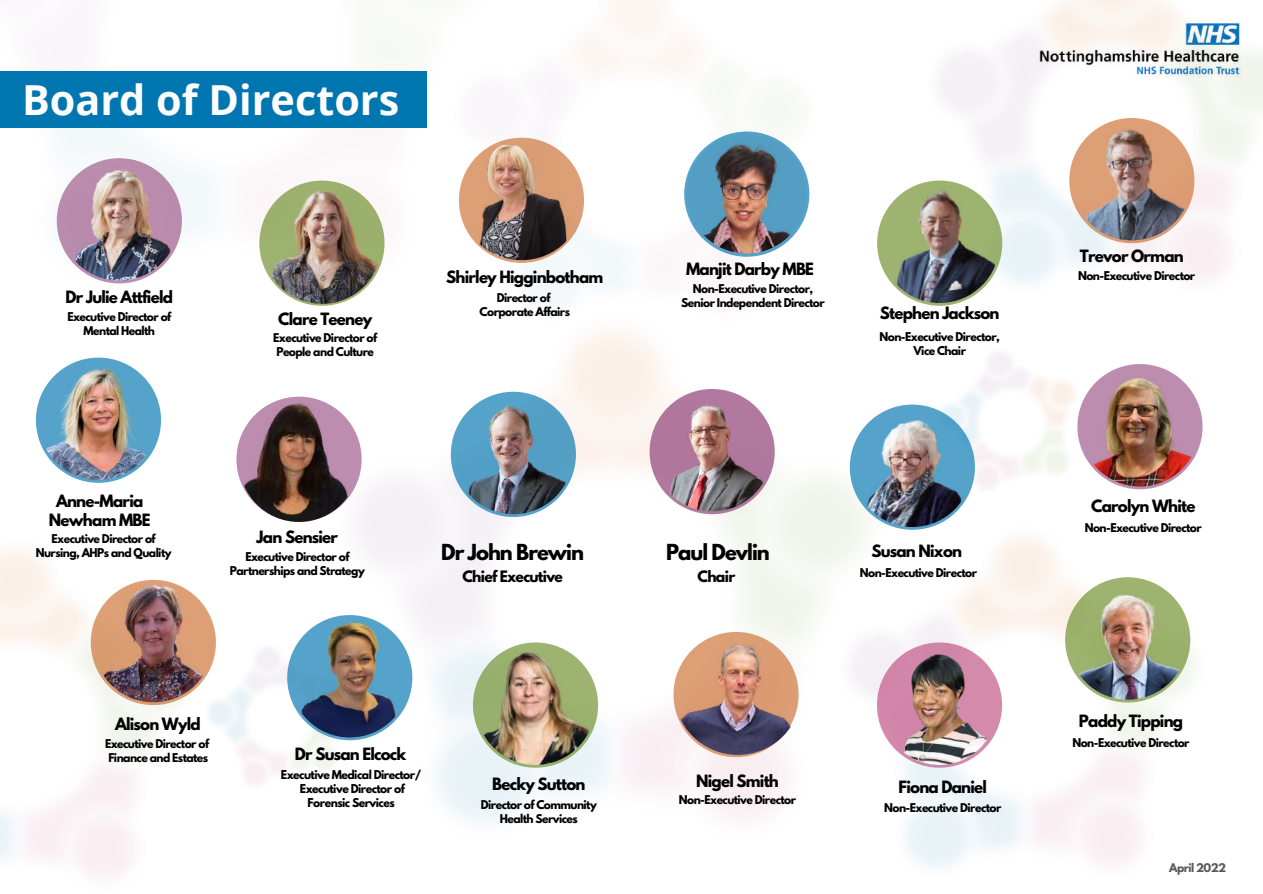
<style>
.page{position:relative;width:1263px;height:894px;background:#fff}
.page>*{position:absolute;margin:0;border:0;box-sizing:border-box;transform-origin:0 0}
.t1{font:700 41.4px "Open Sans";color:#fdfdfd}
.t2{font:700 19.5px "League Spartan";letter-spacing:-.05em;color:#000}
.t3{font:700 15px/18.1px "League Spartan";letter-spacing:-.05em;color:#000;text-align:center}
.t4{font:700 13.95px "League Spartan";letter-spacing:-.05em;color:#000}
.t5{font:700 10.8px/14.1px "League Spartan";letter-spacing:-.05em;color:#000;text-align:center}
.t6{font:700 10.65px "League Spartan";letter-spacing:-.05em;color:#5b595a}
</style>
<div class="page">
<img style="left:918px;top:536px;width:277px;height:332px">
<img style="left:299px;top:271px;width:619px;height:590px">
<img style="left:901px;top:328px;width:225px;height:204px">
<img style="left:222px;top:605px;width:172px;height:223px">
<img style="left:901px;top:36px;width:362px;height:292px">
<img style="left:426px;top:0;width:416px;height:357px">
<img style="left:56px;top:0;width:475px;height:334px">
<div style="left:0;top:71px;width:427px;height:57px;background:#0076b1"></div>
<svg style="left:459px;top:138px;width:125px;height:125px"></svg>
<svg style="left:259px;top:180px;width:125px;height:126px"></svg>
<img style="left:262px;top:184px;width:120px;height:120px;border-radius:50%">
<svg style="left:57px;top:158px;width:125px;height:125px"></svg>
<img style="left:60px;top:161px;width:119px;height:119px;border-radius:50%">
<svg style="left:36px;top:357px;width:125px;height:125px"></svg>
<img style="left:39px;top:360px;width:119px;height:120px;border-radius:50%">
<svg style="left:236px;top:396px;width:126px;height:125px"></svg>
<svg style="left:91px;top:579px;width:125px;height:126px"></svg>
<img style="left:94px;top:582px;width:119px;height:120px;border-radius:50%">
<svg style="left:287px;top:615px;width:125px;height:125px"></svg>
<img style="left:290px;top:617px;width:120px;height:120px;border-radius:50%">
<svg style="left:473px;top:642px;width:125px;height:125px"></svg>
<svg style="left:684px;top:131px;width:125px;height:126px"></svg>
<svg style="left:877px;top:180px;width:125px;height:126px"></svg>
<img style="left:880px;top:183px;width:119px;height:120px;border-radius:50%">
<svg style="left:1069px;top:118px;width:125px;height:125px"></svg>
<img style="left:1072px;top:121px;width:120px;height:119px;border-radius:50%">
<svg style="left:850px;top:404px;width:125px;height:125px"></svg>
<img style="left:853px;top:407px;width:119px;height:120px;border-radius:50%">
<svg style="left:1077px;top:364px;width:125px;height:125px"></svg>
<img style="left:1080px;top:367px;width:120px;height:119px;border-radius:50%">
<svg style="left:1065px;top:577px;width:125px;height:125px"></svg>
<img style="left:687px;top:134px;width:119px;height:119px;border-radius:50%">
<svg style="left:451px;top:391px;width:125px;height:126px"></svg>
<img style="left:454px;top:394px;width:119px;height:120px;border-radius:50%">
<svg style="left:650px;top:389px;width:125px;height:125px"></svg>
<img style="left:652px;top:391px;width:120px;height:120px;border-radius:50%">
<img style="left:476px;top:645px;width:119px;height:119px;border-radius:50%">
<svg style="left:877px;top:642px;width:125px;height:125px;background:#d38ead"></svg>
<img style="left:239px;top:402px;width:120px;height:119px;border-radius:50%">
<img style="left:1068px;top:580px;width:120px;height:119px;border-radius:50%">
<img style="left:882px;top:649px;width:115px;height:115px;border-radius:50%">
<svg style="left:673px;top:631px;width:126px;height:126px"></svg>
<img style="left:674px;top:626px;width:128px;height:128px;border-radius:50%">
<img style="left:459px;top:134px;width:125px;height:126px;border-radius:50%">
<img style="left:1034px;top:0;width:210px;height:123px">
<h1 class="t1" style="left:22px;top:71px;width:379px">Board of Directors</h1>
<h3 class="t3" style="left:66px;top:290px;width:109px">Dr Julie Attfield</h3>
<p class="t5" style="left:67px;top:310px;width:105px">Executive Director of<br>Mental Health</p>
<h3 class="t3" style="left:278px;top:311px;width:96px">Clare Teeney</h3>
<p class="t5" style="left:273px;top:332px;width:105px;text-align:left">Executive Director of<br>People and Culture</p>
<h3 class="t3" style="left:446px;top:270px;width:159px">Shirley Higginbotham</h3>
<p class="t5" style="left:480px;top:292px;width:92px">Director of<br>Corporate Affairs</p>
<h3 class="t3" style="left:49px;top:494px;width:103px">Anne-Maria<br>Newham MBE</h3>
<p class="t5" style="left:36px;top:533px;width:137px">Executive Director of<br>Nursing, AHPs and Quality</p>
<h3 class="t3" style="left:257px;top:530px;width:83px">Jan Sensier</h3>
<p class="t5" style="left:230px;top:551px;width:136px">Executive Director of<br>Partnerships and Strategy</p>
<h2 class="t2" style="left:441px;top:542px;width:144px">Dr John Brewin</h2>
<p class="t4" style="left:462px;top:569px;width:102px">Chief Executive</p>
<h3 class="t3" style="left:115px;top:716px;width:87px">Alison Wyld</h3>
<p class="t5" style="left:105px;top:737px;width:105px">Executive Director of<br>Finance and Estates</p>
<h3 class="t3" style="left:295px;top:746px;width:113px">Dr Susan Elcock</h3>
<h3 class="t3" style="left:686px;top:262px;width:129px">Manjit Darby MBE</h3>
<p class="t5" style="left:681px;top:283px;width:145px">Non-Executive Director,<br>Senior Independent Director</p>
<h3 class="t3" style="left:880px;top:306px;width:121px">Stephen Jackson</h3>
<p class="t5" style="left:879px;top:330px;width:122px">Non-Executive Director,<br>Vice Chair</p>
<h2 class="t2" style="left:666px;top:542px;width:105px">Paul Devlin</h2>
<p class="t4" style="left:698px;top:569px;width:39px">Chair</p>
<h3 class="t3" style="left:871px;top:543px;width:92px">Susan Nixon</h3>
<p class="t5" style="left:860px;top:566px;width:119px">Non-Executive Director</p>
<p class="t5" style="left:281px;top:768px;width:142px">Executive Medical Director/<br>Executive Director of<br>Forensic Services</p>
<h3 class="t3" style="left:899px;top:779px;width:90px">Fiona Daniel</h3>
<h3 class="t3" style="left:696px;top:773px;width:84px">Nigel Smith</h3>
<p class="t5" style="left:679px;top:793px;width:119px">Non-Executive Director</p>
<h3 class="t3" style="left:492px;top:776px;width:95px">Becky Sutton</h3>
<p class="t5" style="left:481px;top:798px;width:117px">Director of Community<br>Health Services</p>
<p class="t5" style="left:884px;top:802px;width:119px">Non-Executive Director</p>
<h3 class="t3" style="left:1080px;top:248px;width:105px">Trevor Orman</h3>
<p class="t5" style="left:1078px;top:270px;width:119px">Non-Executive Director</p>
<h3 class="t3" style="left:1091px;top:499px;width:106px">Carolyn White</h3>
<p class="t5" style="left:1085px;top:522px;width:119px">Non-Executive Director</p>
<h3 class="t3" style="left:1079px;top:714px;width:106px">Paddy Tipping</h3>
<p class="t5" style="left:1072px;top:737px;width:119px">Non-Executive Director</p>
<p class="t6" style="left:1169px;top:862px;width:59px">April 2022</p>
</div>
